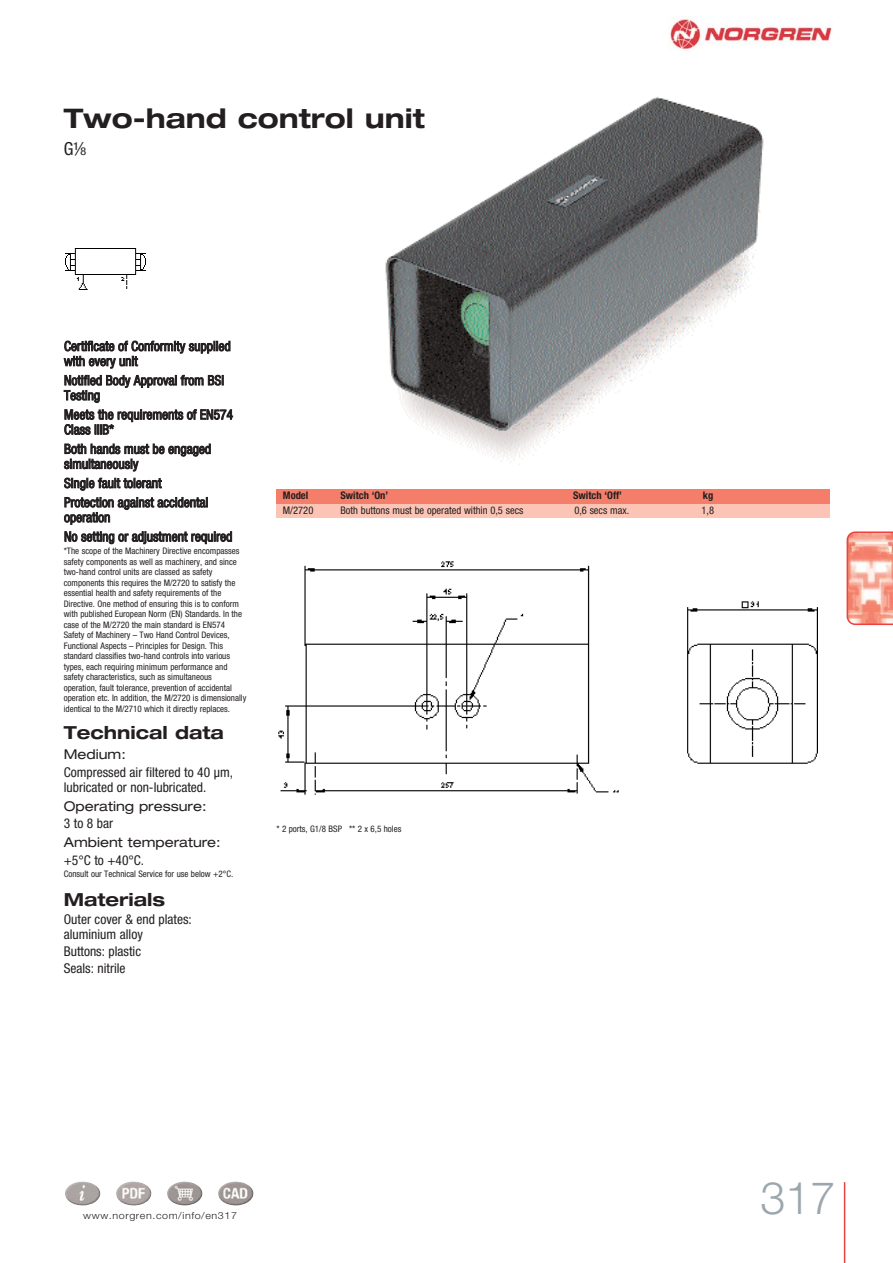
<style>
.page{position:relative;width:893px;height:1263px;background:#fff}
.page>*{position:absolute;margin:0;border:0;box-sizing:border-box;transform-origin:0 0}
.t1{font:300 45px "Norgren";color:#9ca7ad}
.t2{font:700 expanded 27px "Norgren";color:#231f20}
.t3{font:700 expanded 18px "Norgren";color:#231f20}
.t4{font:condensed 18px "Norgren";color:#231f20}
.t5{font:condensed 13.5px/15px "Norgren";color:#231f20}
.t6{font:expanded 13.5px "Norgren";color:#231f20}
.t7{font:condensed 10.5px "Norgren";color:#231f20}
.t8{font:700 condensed 10.5px "Norgren";color:#231f20}
.t9{font:300 9.75px "Norgren";letter-spacing:.055em;color:#231f20;scale:1.1 1}
.t10{font:condensed 9px/10.5px "Norgren";color:#231f20}
</style>
<div class="page">
<svg style="left:846px;top:531px;width:46px;height:94px"></svg>
<hr style="left:843px;top:1182px;width:2px;height:81px;background:#ef403d">
<img style="left:670px;top:17px;width:162px;height:17px">
<img style="left:668px;top:34px;width:163px;height:17px">
<img style="left:385px;top:97px;width:379px;height:368px">
<img style="left:65px;top:249px;width:80px;height:41px">
<img style="left:278px;top:561px;width:539px;height:234px">
<div style="left:276px;top:489px;width:553px;height:15px;background:#f47e69"></div>
<div style="left:276px;top:504px;width:553px;height:13px;background:#fbc4b4"></div>
<img style="left:218px;top:1181px;width:36px;height:25px">
<img style="left:167px;top:1181px;width:36px;height:25px">
<img style="left:116px;top:1181px;width:36px;height:25px">
<img style="left:65px;top:1181px;width:36px;height:25px">
<h2 class="t2" style="left:64px;top:108px;width:362px">Two-hand control unit</h2>
<h3 class="t4" style="left:64px;top:142px;width:24px">GÂ</h3>
<h3 class="t5" style="left:64px;top:340px;width:168px">Certificate of Conformity supplied with every unit</h3>
<h3 class="t5" style="left:64px;top:374px;width:162px">Notified Body Approval from BSI<br>Testing</h3>
<h3 class="t5" style="left:64px;top:408px;width:170px">Meets the requirements of EN574<br>Class IIIB*</h3>
<h3 class="t5" style="left:64px;top:442px;width:149px">Both hands must be engaged simultaneously</h3>
<h3 class="t5" style="left:64px;top:475px;width:146px;line-height:19.2px">Single fault tolerant<br>Protection against accidental</h3>
<h3 class="t5" style="left:64px;top:509px;width:170px;line-height:19.2px">operation<br>No setting or adjustment required</h3>
<p class="t10" style="left:64px;top:546px;width:184px">*The scope of the Machinery Directive encompasses safety components as well as machinery, and since two-hand control units are classed as safety components this requires the M/2720 to satisfy the essential health and safety requirements of the Directive. One method of ensuring this is to conform with published European Norm (EN) Standards. In the case of the M/2720 the main standard is EN574<br>Safety of Machinery – Two Hand Control Devices, Functional Aspects – Principles for Design. This standard classifies two-hand controls into various types, each requiring minimum performance and safety characteristics, such as simultaneous operation, fault tolerance, prevention of accidental operation etc. In addition, the M/2720 is dimensionally identical to the M/2710 which it directly replaces.</p>
<h3 class="t3" style="left:64px;top:726px;width:161px">Technical data</h3>
<h3 class="t6" style="left:64px;top:750px;width:64px">Medium:</h3>
<h3 class="t5" style="left:64px;top:766px;width:171px">Compressed air filtered to 40 µm, lubricated or non-lubricated.</h3>
<h3 class="t6" style="left:64px;top:801px;width:144px">Operating pressure:</h3>
<h3 class="t5" style="left:64px;top:817px;width:51px">3 to 8 bar</h3>
<h3 class="t6" style="left:64px;top:838px;width:158px">Ambient temperature:</h3>
<h3 class="t5" style="left:64px;top:853px;width:82px">+5°C to +40°C.</h3>
<p class="t10" style="left:64px;top:870px;width:171px">Consult our Technical Service for use below +2°C.</p>
<h3 class="t3" style="left:64px;top:893px;width:103px">Materials</h3>
<h3 class="t5" style="left:64px;top:913px;width:129px">Outer cover &amp; end plates: aluminium alloy</h3>
<h3 class="t5" style="left:64px;top:944px;width:79px;line-height:17.1px">Buttons: plastic<br>Seals: nitrile</h3>
<p class="t8" style="left:283px;top:492px;width:27px">Model</p>
<p class="t8" style="left:340px;top:492px;width:49px">Switch ‘On’</p>
<p class="t8" style="left:573px;top:492px;width:50px">Switch ‘Off’</p>
<p class="t8" style="left:702px;top:492px;width:12px">kg</p>
<p class="t7" style="left:283px;top:507px;width:32px">M/2720</p>
<p class="t7" style="left:340px;top:507px;width:184px">Both buttons must be operated within 0,5 secs</p>
<p class="t7" style="left:574px;top:507px;width:56px">0,6 secs max.</p>
<p class="t7" style="left:701px;top:507px;width:14px">1,8</p>
<p class="t10" style="left:276px;top:824px;width:126px">* 2 ports, G1/8 BSP ** 2 x 6,5 holes</p>
<p class="t9" style="left:83px;top:1212px;width:141px">www.norgren.com/info/en317</p>
<h1 class="t1" style="left:760px;top:1181px;width:77px">317</h1>
</div>
